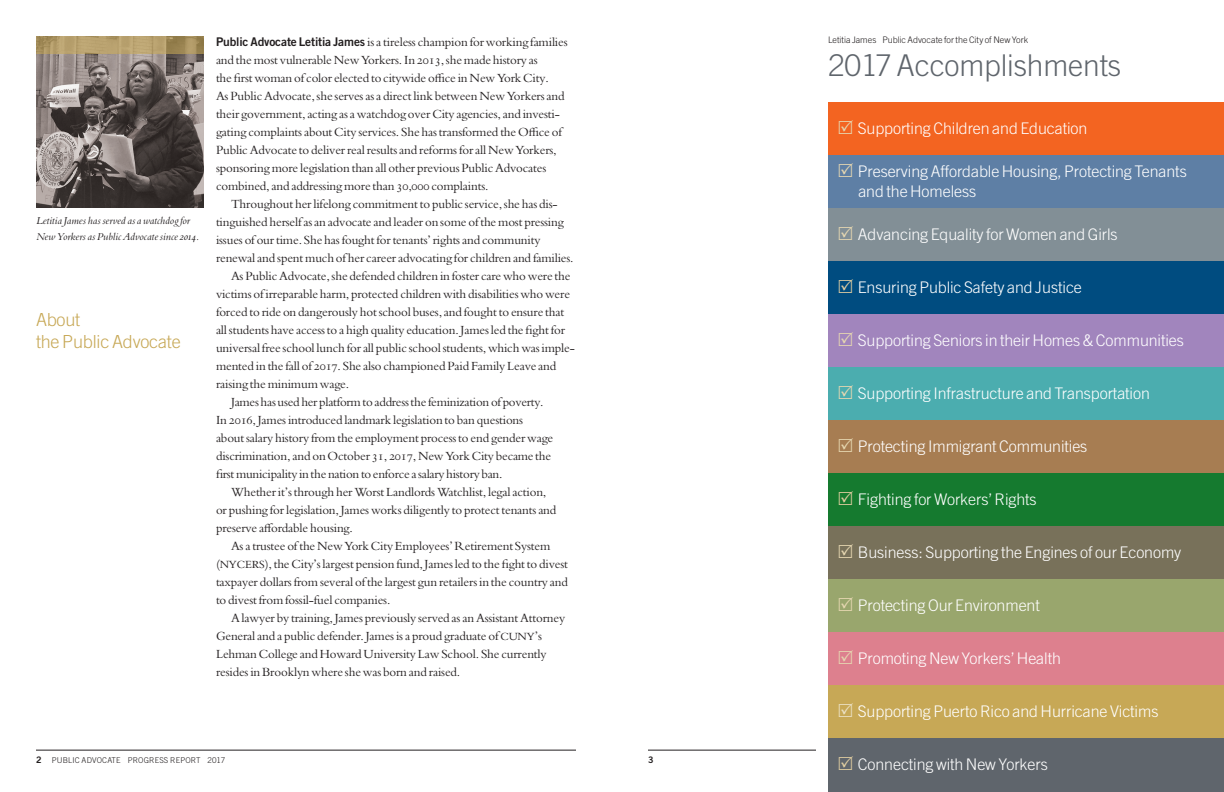
<style>
.page{position:relative;width:1224px;height:792px;background:#fff}
.page>*{position:absolute;margin:0;border:0;box-sizing:border-box;transform-origin:0 0}
.t1{font:300 30px "Trade Gothic";letter-spacing:-.005em;color:#5f656c}
.t2{font:300 18px/22px "Trade Gothic";letter-spacing:-.01em;color:#c7a856}
.t3{font:300 16px/20px "Trade Gothic";letter-spacing:-.005em;color:#fff}
.t4{font:13px/18px "M Bembo";letter-spacing:-.01em;color:#231f20}
.t5{font:italic 11px/16px "M Bembo";color:#231f20}
.t6{font:300 9px "Trade Gothic";color:#231f20}
.t7{font:9px "Trade Gothic Bold Two";color:#231f20}
.t8{font:300 8px "Trade Gothic";letter-spacing:.02em;color:#231f20}
.s1{font-family:"M Bembo Expert"}
.s2{font-family:"Trade Gothic Bold Two";font-size:12px}
.s3{font-size:11.5px}
.s4{font-family:"Janson Text";font-size:10px}
.s5{font-family:"Trade Gothic Bold Two";font-weight:400;font-size:9px}
</style>
<div class="page">
<hr style="left:648px;top:750px;width:168px;height:1px;background:#231f20">
<hr style="left:36px;top:750px;width:540px;height:1px;background:#231f20">
<img style="left:36px;top:54px;width:168px;height:154px">
<svg style="left:36px;top:36px;width:168px;height:18px;background:#b19a67"></svg>
<div style="left:828px;top:102px;width:396px;height:53px;background:#f36421"></div>
<div style="left:828px;top:155px;width:396px;height:53px;background:#5e7fa5"></div>
<div style="left:828px;top:261px;width:396px;height:53px;background:#004c80"></div>
<div style="left:828px;top:314px;width:396px;height:53px;background:#a185bd"></div>
<div style="left:828px;top:473px;width:396px;height:53px;background:#157a2f"></div>
<div style="left:828px;top:367px;width:396px;height:53px;background:#4badaf"></div>
<div style="left:828px;top:526px;width:396px;height:53px;background:#78715a"></div>
<div style="left:828px;top:685px;width:396px;height:53px;background:#c7a856"></div>
<div style="left:828px;top:420px;width:396px;height:53px;background:#a77d52"></div>
<div style="left:828px;top:208px;width:396px;height:53px;background:#828f96"></div>
<div style="left:828px;top:579px;width:396px;height:53px;background:#99a66d"></div>
<div style="left:828px;top:632px;width:396px;height:53px;background:#dd808e"></div>
<div style="left:828px;top:738px;width:396px;height:54px;background:#5f656c"></div>
<p class="t5" style="left:36px;top:213px;width:164px">Letitia James has served as a watchdog for<br>New Yorkers as Public Advocate since <span class="s1">2014</span>.</p>
<h2 class="t2" style="left:36px;top:309px;width:146px">About<br>the Public Advocate</h2>
<p class="t4" style="left:216px;top:33px;width:353px"><span class="s2">Public Advocate Letitia James</span> is a tireless champion for working families and the most vulnerable New Yorkers. In <span class="s1">2013</span>, she made history as<br>the <span class="s1">fi</span>rst woman of color elected to citywide o<span class="s1">ffi</span>ce in New York City.<br>As Public Advocate, she serves as a direct link between New Yorkers and their government, acting as a watchdog over City agencies, and investi&shy;gating complaints about City services. She has transformed the O<span class="s1">ffi</span>ce of Public Advocate to deliver real results and reforms for all New Yorkers, sponsoring more legislation than all other previous Public Advocates combined, and addressing more than <span class="s1">30,000</span> complaints.</p>
<p class="t4" style="left:231px;top:195px;width:328px">Throughout her lifelong commitment to public service, she has dis-</p>
<p class="t4" style="left:216px;top:213px;width:349px">tinguished herself as an advocate and leader on some of the most pressing</p>
<p class="t4" style="left:216px;top:231px;width:326px">issues of our time. She has fought for tenants’ rights and community</p>
<p class="t4" style="left:216px;top:249px;width:359px">renewal and spent much of her career advocating for children and families.</p>
<p class="t4" style="left:231px;top:267px;width:341px">As Public Advocate, she defended children in foster care who were the</p>
<p class="t4" style="left:216px;top:285px;width:356px">victims of irreparable harm, protected children with disabilities who were</p>
<p class="t4" style="left:216px;top:303px;width:350px">forced to ride on dangerously hot school buses, and fought to ensure that</p>
<p class="t4" style="left:216px;top:321px;width:351px">all students have access to a high quality education. James led the <span class="s1">fi</span>ght for</p>
<p class="t4" style="left:216px;top:339px;width:360px">universal free school lunch for all public school students, which was imple-</p>
<p class="t4" style="left:216px;top:357px;width:342px">mented in the fall of <span class="s1">2017</span>. She also championed Paid Family Leave and</p>
<p class="t4" style="left:216px;top:375px;width:135px">raising the minimum wage.</p>
<p class="t4" style="left:231px;top:393px;width:314px">James has used her platform to address the feminization of poverty.</p>
<p class="t4" style="left:216px;top:411px;width:309px">In <span class="s1">2016</span>, James introduced landmark legislation to ban questions</p>
<p class="t4" style="left:216px;top:429px;width:339px">about salary history from the employment process to end gender wage</p>
<p class="t4" style="left:216px;top:447px;width:337px">discrimination, and on October <span class="s1">31, 2017</span>, New York City became the</p>
<p class="t4" style="left:216px;top:465px;width:288px"><span class="s1">fi</span>rst municipality in the nation to enforce a salary history ban.</p>
<p class="t4" style="left:231px;top:483px;width:317px">Whether it’s through her Worst Landlords Watchlist, legal action,</p>
<p class="t4" style="left:216px;top:501px;width:342px">or pushing for legislation, James works diligently to protect tenants and</p>
<p class="t4" style="left:216px;top:519px;width:138px">preserve a<span class="s1">ff</span>ordable housing.</p>
<p class="t4" style="left:231px;top:537px;width:321px">As a trustee of the New York City Employees’ Retirement System</p>
<p class="t4" style="left:216px;top:555px;width:353px">(<span class="s3">NYCE</span><span class="s4">R</span><span class="s3">S</span>), the City’s largest pension fund, James led to the <span class="s1">fi</span>ght to divest</p>
<p class="t4" style="left:216px;top:573px;width:353px">taxpayer dollars from several of the largest gun retailers in the country and</p>
<p class="t4" style="left:216px;top:591px;width:176px">to divest from fossil-fuel companies.</p>
<p class="t4" style="left:231px;top:609px;width:336px">A lawyer by training, James previously served as an Assistant Attorney</p>
<p class="t4" style="left:216px;top:627px;width:328px">General and a public defender. James is a proud graduate of <span class="s3">CUNY</span>’s</p>
<p class="t4" style="left:216px;top:645px;width:332px">Lehman College and Howard University Law School. She currently</p>
<p class="t4" style="left:216px;top:663px;width:246px">resides in Brooklyn where she was born and raised.</p>
<p class="t8" style="left:36px;top:756px;width:191px"><span class="s5">2</span> PUBLIC ADVOCATE PROGRESS REPORT 2017</p>
<p class="t7" style="left:648px;top:754px;width:7px">3</p>
<p class="t6" style="left:828px;top:35px;width:202px">Letitia James Public Advocate for the City of New York</p>
<h1 class="t1" style="left:828px;top:48px;width:295px">2017 Accomplishments</h1>
<p class="t3" style="left:858px;top:118px;width:231px">Supporting Children and Education</p>
<p class="t3" style="left:858px;top:161px;width:330px">Preserving Affordable Housing, Protecting Tenants and the Homeless</p>
<p class="t3" style="left:858px;top:224px;width:261px">Advancing Equality for Women and Girls</p>
<p class="t3" style="left:858px;top:277px;width:226px">Ensuring Public Safety and Justice</p>
<p class="t3" style="left:858px;top:330px;width:328px">Supporting Seniors in their Homes &amp; Communities</p>
<p class="t3" style="left:858px;top:383px;width:294px">Supporting Infrastructure and Transportation</p>
<p class="t3" style="left:858px;top:436px;width:231px">Protecting Immigrant Communities</p>
<p class="t3" style="left:858px;top:489px;width:180px">Fighting for Workers’ Rights</p>
<p class="t3" style="left:858px;top:542px;width:325px">Business: Supporting the Engines of our Economy</p>
<p class="t3" style="left:858px;top:595px;width:184px">Protecting Our Environment</p>
<p class="t3" style="left:858px;top:648px;width:205px">Promoting New Yorkers’ Health</p>
<p class="t3" style="left:858px;top:701px;width:302px">Supporting Puerto Rico and Hurricane Victims</p>
<p class="t3" style="left:858px;top:754px;width:191px">Connecting with New Yorkers</p>
</div>
